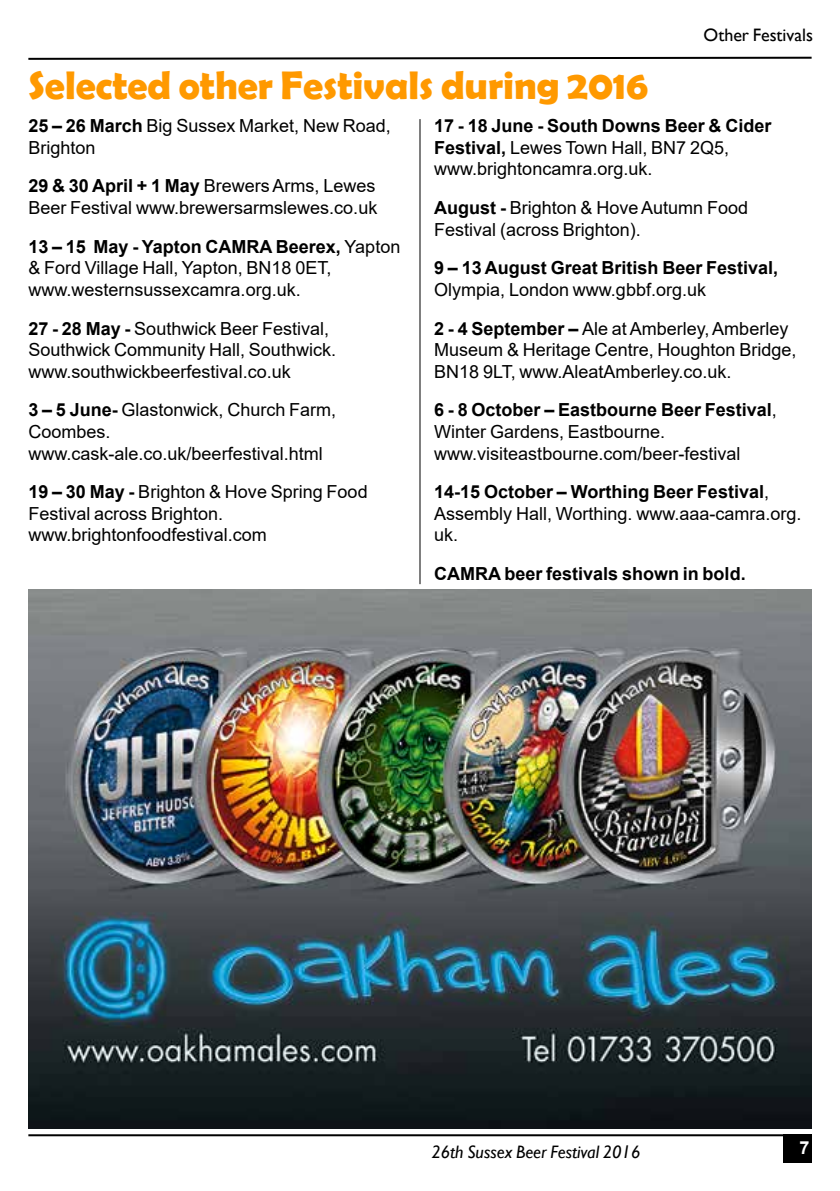
<style>
.page{position:relative;width:840px;height:1191px;background:#fff}
.page>*{position:absolute;margin:0;border:0;box-sizing:border-box;transform-origin:0 0}
.t1{font:700 40px "Berlin Sans FB Demi";color:#f90}
.t2{font:18px/21.6px "Arial";color:#000}
.t3{font:700 18px "Arial";color:#000}
.t4{font:italic 18px "Gill Sans";color:#000}
.t5{font:18px "Gill Sans";color:#000}
.t6{font:700 18px "Arial";color:#fff}
.s1{font-weight:700}
</style>
<div class="page">
<div style="left:783px;top:1134px;width:28px;height:28px;background:#000"></div>
<hr style="left:28px;top:1134px;width:783px;height:2px;background:#000">
<svg style="left:28px;top:56px;width:784px;height:4px"></svg>
<hr style="left:419px;top:119px;width:1px;height:465px;background:#000">
<img style="left:28px;top:590px;width:783px;height:538px">
<h1 class="t1" style="left:28px;top:62px;width:621px">Selected other Festivals during 2016</h1>
<p class="t5" style="left:703px;top:24px;width:111px">Other Festivals</p>
<p class="t2" style="left:28px;top:115px;width:364px"><span class="s1">25 – 26 March</span> Big Sussex Market, New Road,<br>Brighton</p>
<p class="t2" style="left:28px;top:175px;width:350px"><span class="s1">29 &amp; 30 April + 1 May</span> Brewers Arms, Lewes<br>Beer Festival www.brewersarmslewes.co.uk</p>
<p class="t2" style="left:28px;top:235px;width:373px"><span class="s1">13 – 15 May - Yapton CAMRA Beerex,</span> Yapton &amp; Ford Village Hall, Yapton, BN18 0ET, www.westernsussexcamra.org.uk.</p>
<p class="t2" style="left:28px;top:317px;width:309px"><span class="s1">27 - 28 May -</span> Southwick Beer Festival,<br>Southwick Community Hall, Southwick. www.southwickbeerfestival.co.uk</p>
<p class="t2" style="left:28px;top:399px;width:309px"><span class="s1">3 – 5 June-</span> Glastonwick, Church Farm,<br>Coombes. www.cask-ale.co.uk/beerfestival.html</p>
<p class="t2" style="left:28px;top:481px;width:340px"><span class="s1">19 – 30 May -</span> Brighton &amp; Hove Spring Food<br>Festival across Brighton. www.brightonfoodfestival.com</p>
<p class="t2" style="left:434px;top:115px;width:338px"><span class="s1">17 - 18 June - South Downs Beer &amp; Cider<br>Festival,</span> Lewes Town Hall, BN7 2Q5, www.brightoncamra.org.uk.</p>
<p class="t2" style="left:434px;top:197px;width:315px"><span class="s1">August -</span> Brighton &amp; Hove Autumn Food<br>Festival (across Brighton).</p>
<p class="t3" style="left:434px;top:255px;width:345px">9 – 13 August Great British Beer Festival,</p>
<p class="t2" style="left:434px;top:270px;width:355px;line-height:38.6px">Olympia, London www.gbbf.org.uk<br><span class="s1">2 - 4 September –</span> Ale at Amberley, Amberley</p>
<p class="t2" style="left:434px;top:339px;width:363px">Museum &amp; Heritage Centre, Houghton Bridge,<br>BN18 9LT, www.AleatAmberley.co.uk.</p>
<p class="t2" style="left:434px;top:399px;width:344px"><span class="s1">6 - 8 October – Eastbourne Beer Festival</span>,<br>Winter Gardens, Eastbourne. www.visiteastbourne.com/beer-festival</p>
<p class="t2" style="left:434px;top:481px;width:369px"><span class="s1">14-15 October – Worthing Beer Festival</span>,<br>Assembly Hall, Worthing. www.aaa-camra.org. uk.</p>
<p class="t3" style="left:434px;top:561px;width:313px">CAMRA beer festivals shown in bold.</p>
<p class="t4" style="left:431px;top:1140px;width:210px">26th Sussex Beer Festival 2016</p>
<p class="t6" style="left:799px;top:1135px;width:12px">7</p>
</div>
